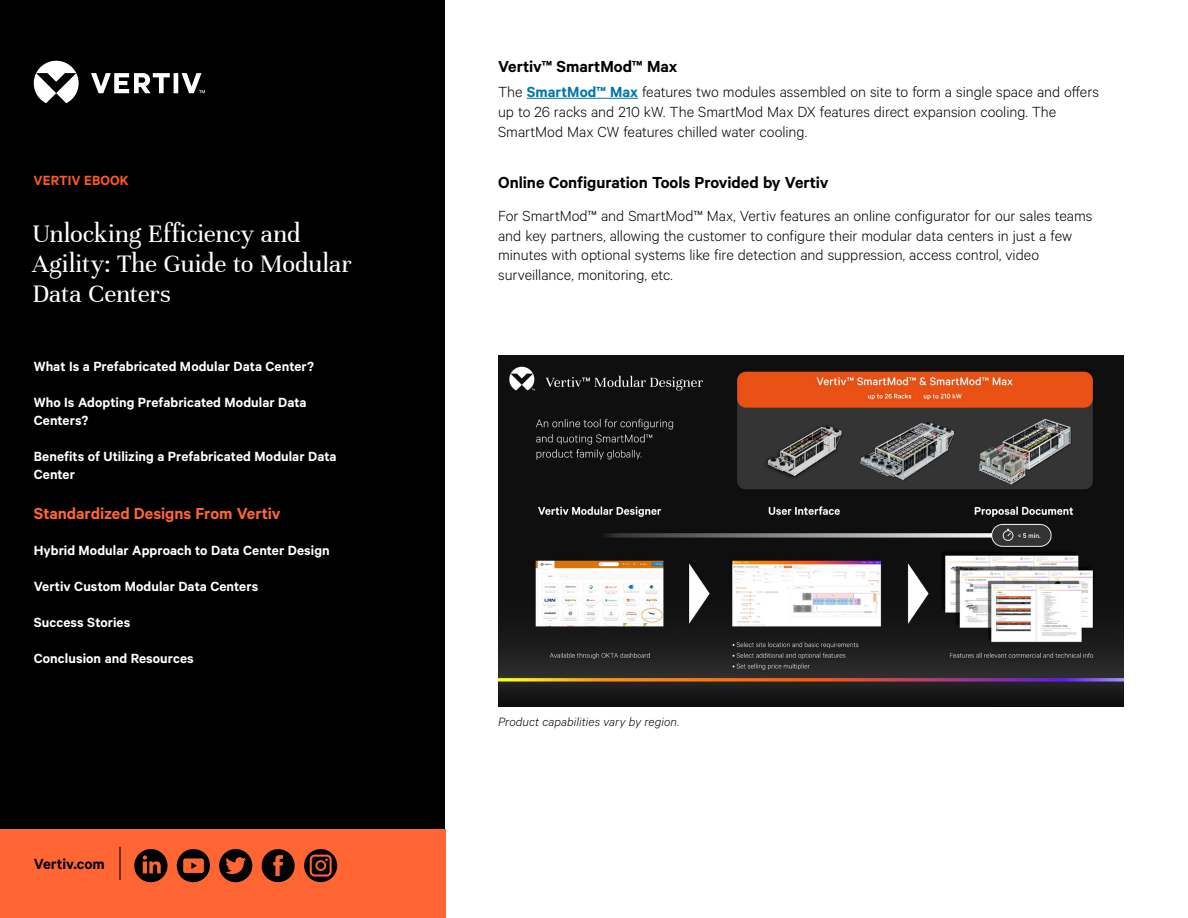
<style>
.page{position:relative;width:1188px;height:918px;background:#fff}
.page>*{position:absolute;margin:0;border:0;box-sizing:border-box;transform-origin:0 0}
.t1{font:27px/30px "Unna";letter-spacing:-.005em;color:#fff}
.t2{font:600 18px "Calibre";color:#000}
.t3{font:600 18px "Calibre";letter-spacing:-.005em;color:#f63}
.t4{font:300 16.5px/19.8px "Calibre";color:#000}
.t5{font:600 16.5px "Calibre";color:#000}
.t6{font:600 15px/18px "Calibre";letter-spacing:.005em;color:#fff}
.t7{font:600 15px "Calibre";letter-spacing:.005em;color:#fe5b1b}
.t8{font:italic 300 13.5px "Calibre";letter-spacing:.005em;color:#000}
.s1{font-weight:600;color:#0076a8}
</style>
<div class="page">
<div style="left:0;top:0;width:444px;height:918px;background:#000"></div>
<svg style="left:34px;top:61px;width:171px;height:42px"></svg>
<div style="left:0;top:830px;width:446px;height:88px;background:#f63"></div>
<hr style="left:119px;top:847px;width:2px;height:33px;background:#000">
<svg style="left:134px;top:849px;width:34px;height:33px"></svg>
<svg style="left:177px;top:849px;width:33px;height:34px"></svg>
<svg style="left:219px;top:849px;width:33px;height:33px"></svg>
<svg style="left:262px;top:849px;width:33px;height:33px"></svg>
<svg style="left:304px;top:849px;width:33px;height:33px"></svg>
<hr style="left:527px;top:98px;width:111px;height:1px;background:#0076a8">
<img style="left:498px;top:355px;width:625px;height:352px">
<p class="t7" style="left:34px;top:172px;width:97px">VERTIV EBOOK</p>
<h1 class="t1" style="left:32px;top:218px;width:321px">Unlocking Efficiency and<br>Agility: The Guide to Modular<br>Data Centers</h1>
<p class="t6" style="left:34px;top:357px;width:282px">What Is a Prefabricated Modular Data Center?</p>
<p class="t6" style="left:34px;top:393px;width:274px">Who Is Adopting Prefabricated Modular Data<br>Centers?</p>
<p class="t6" style="left:34px;top:447px;width:304px">Benefits of Utilizing a Prefabricated Modular Data<br>Center</p>
<p class="t3" style="left:34px;top:503px;width:248px">Standardized Designs From Vertiv</p>
<p class="t6" style="left:34px;top:541px;width:298px">Hybrid Modular Approach to Data Center Design</p>
<p class="t6" style="left:34px;top:577px;width:226px">Vertiv Custom Modular Data Centers</p>
<p class="t6" style="left:34px;top:613px;width:98px">Success Stories</p>
<p class="t6" style="left:34px;top:649px;width:162px">Conclusion and Resources</p>
<p class="t5" style="left:34px;top:854px;width:73px">Vertiv.com</p>
<p class="t2" style="left:498px;top:56px;width:181px">Vertiv™ SmartMod™ Max</p>
<p class="t4" style="left:498px;top:81px;width:602px">The <span class="s1">SmartMod™ Max</span> features two modules assembled on site to form a single space and offers up to 26 racks and 210 kW. The SmartMod Max DX features direct expansion cooling. The<br>SmartMod Max CW features chilled water cooling.</p>
<p class="t2" style="left:498px;top:171px;width:332px">Online Configuration Tools Provided by Vertiv</p>
<p class="t4" style="left:498px;top:205px;width:596px">For SmartMod™ and SmartMod™ Max, Vertiv features an online configurator for our sales teams and key partners, allowing the customer to configure their modular data centers in just a few minutes with optional systems like fire detection and suppression, access control, video surveillance, monitoring, etc.</p>
<p class="t8" style="left:498px;top:714px;width:183px">Product capabilities vary by region.</p>
</div>
